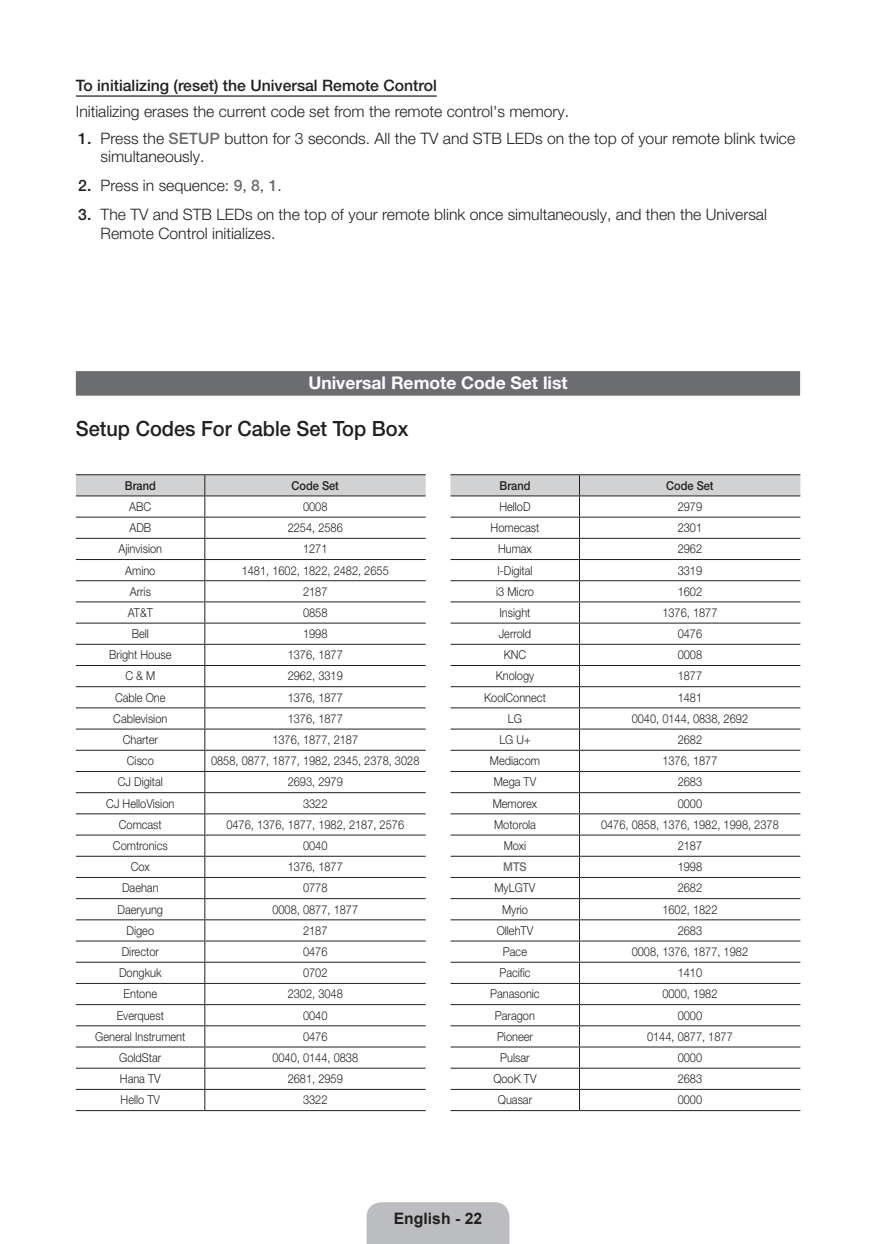
<style>
.page{position:relative;width:876px;height:1244px;background:#fff}
.page>*{position:absolute;margin:0;border:0;box-sizing:border-box;transform-origin:0 0}
.t1{font:500 21px "Helvetica Neue LT Pro";color:#231f20;scale:.95 1}
.t2{font:700 17.5px "Helvetica Neue LT Pro";color:#fff}
.t3{font:300 15.75px/18.9px "Helvetica Neue LT Pro";color:#231f20}
.t4{font:500 15.75px "Helvetica Neue LT Pro";color:#231f20}
.t5{font:700 15.75px "Arial";color:#231f20}
.t6{font:300 12.25px "Helvetica Neue LT Pro";color:#231f20;scale:.9 1}
.t7{font:500 12.25px "Helvetica Neue LT Pro";color:#231f20;scale:.9 1}
.t8{font:500 12.25px "Helvetica Neue LT Pro";color:#6c6d70;scale:.9 1}
.s1{font-weight:500}
.s2{font-weight:500;color:#6c6d70}
</style>
<div class="page">
<div style="left:367px;top:1202px;width:142px;height:41px;background:#bcbdc0"></div>
<hr style="left:76px;top:95px;width:361px;height:2px;background:#231f20">
<div style="left:76px;top:371px;width:724px;height:24px;background:#6c6d70"></div>
<svg style="left:76px;top:474px;width:350px;height:635px"></svg>
<hr style="left:76px;top:1109px;width:129px;height:1px;background:#231f20">
<hr style="left:205px;top:1109px;width:221px;height:1px;background:#231f20">
<svg style="left:451px;top:474px;width:349px;height:635px"></svg>
<hr style="left:451px;top:1109px;width:128px;height:1px;background:#231f20">
<hr style="left:579px;top:1109px;width:221px;height:1px;background:#231f20">
<p class="t4" style="left:76px;top:76px;width:362px">To initializing (reset) the Universal Remote Control</p>
<p class="t3" style="left:76px;top:102px;width:495px">Initializing erases the current code set from the remote control's memory.</p>
<p class="t3" style="left:101px;top:128px;width:696px;text-indent:-22px"><span class="s1">1.</span> Press the <span class="s2">SETUP</span> button for 3 seconds. All the TV and STB LEDs on the top of your remote blink twice simultaneously.</p>
<p class="t3" style="left:78px;top:176px;width:205px"><span class="s1">2.</span> Press in sequence: <span class="s2">9</span>, <span class="s2">8</span>, <span class="s2">1</span>.</p>
<p class="t3" style="left:101px;top:205px;width:668px;text-indent:-22px"><span class="s1">3.</span> The TV and STB LEDs on the top of your remote blink once simultaneously, and then the Universal<br>Remote Control initializes.</p>
<h2 class="t2" style="left:308px;top:371px;width:261px">Universal Remote Code Set list</h2>
<h1 class="t1" style="left:76px;top:416px;width:352px">Setup Codes For Cable Set Top Box</h1>
<p class="t7" style="left:125px;top:478px;width:36px">Brand</p>
<p class="t7" style="left:292px;top:478px;width:54px">Code Set</p>
<p class="t6" style="left:129px;top:499px;width:26px">ABC</p>
<p class="t6" style="left:303px;top:499px;width:29px">0008</p>
<p class="t6" style="left:129px;top:520px;width:26px">ADB</p>
<p class="t6" style="left:288px;top:520px;width:63px">2254, 2586</p>
<p class="t6" style="left:119px;top:541px;width:50px">Ajinvision</p>
<p class="t6" style="left:303px;top:541px;width:29px">1271</p>
<p class="t6" style="left:125px;top:562px;width:35px">Amino</p>
<p class="t6" style="left:242px;top:562px;width:165px">1481, 1602, 1822, 2482, 2655</p>
<p class="t6" style="left:130px;top:583px;width:25px">Arris</p>
<p class="t6" style="left:303px;top:583px;width:29px">2187</p>
<p class="t6" style="left:128px;top:605px;width:29px">AT&amp;T</p>
<p class="t6" style="left:303px;top:605px;width:29px">0858</p>
<p class="t6" style="left:132px;top:626px;width:21px">Bell</p>
<p class="t6" style="left:303px;top:626px;width:29px">1998</p>
<p class="t6" style="left:109px;top:647px;width:70px">Bright House</p>
<p class="t6" style="left:288px;top:647px;width:63px">1376, 1877</p>
<p class="t6" style="left:125px;top:668px;width:35px">C &amp; M</p>
<p class="t6" style="left:288px;top:668px;width:63px">2962, 3319</p>
<p class="t6" style="left:115px;top:689px;width:58px">Cable One</p>
<p class="t6" style="left:288px;top:689px;width:63px">1376, 1877</p>
<p class="t6" style="left:113px;top:710px;width:62px">Cablevision</p>
<p class="t6" style="left:288px;top:710px;width:63px">1376, 1877</p>
<p class="t6" style="left:123px;top:732px;width:41px">Charter</p>
<p class="t6" style="left:272px;top:732px;width:97px">1376, 1877, 2187</p>
<p class="t6" style="left:127px;top:753px;width:31px">Cisco</p>
<p class="t6" style="left:211px;top:753px;width:233px">0858, 0877, 1877, 1982, 2345, 2378, 3028</p>
<p class="t6" style="left:118px;top:774px;width:52px">CJ Digital</p>
<p class="t6" style="left:288px;top:774px;width:63px">2693, 2979</p>
<p class="t6" style="left:106px;top:795px;width:77px">CJ HelloVision</p>
<p class="t6" style="left:303px;top:795px;width:29px">3322</p>
<p class="t6" style="left:119px;top:816px;width:49px">Comcast</p>
<p class="t6" style="left:226px;top:816px;width:199px">0476, 1376, 1877, 1982, 2187, 2576</p>
<p class="t6" style="left:113px;top:838px;width:62px">Comtronics</p>
<p class="t6" style="left:303px;top:838px;width:29px">0040</p>
<p class="t6" style="left:131px;top:859px;width:23px">Cox</p>
<p class="t6" style="left:288px;top:859px;width:63px">1376, 1877</p>
<p class="t6" style="left:122px;top:880px;width:42px">Daehan</p>
<p class="t6" style="left:303px;top:880px;width:29px">0778</p>
<p class="t6" style="left:118px;top:901px;width:52px">Daeryung</p>
<p class="t6" style="left:272px;top:901px;width:97px">0008, 0877, 1877</p>
<p class="t6" style="left:127px;top:922px;width:32px">Digeo</p>
<p class="t6" style="left:303px;top:922px;width:29px">2187</p>
<p class="t6" style="left:122px;top:943px;width:43px">Director</p>
<p class="t6" style="left:303px;top:943px;width:29px">0476</p>
<p class="t6" style="left:119px;top:965px;width:49px">Dongkuk</p>
<p class="t6" style="left:303px;top:965px;width:29px">0702</p>
<p class="t6" style="left:124px;top:986px;width:39px">Entone</p>
<p class="t6" style="left:288px;top:986px;width:63px">2302, 3048</p>
<p class="t6" style="left:117px;top:1007px;width:54px">Everquest</p>
<p class="t6" style="left:303px;top:1007px;width:29px">0040</p>
<p class="t6" style="left:95px;top:1028px;width:102px">General Instrument</p>
<p class="t6" style="left:303px;top:1028px;width:29px">0476</p>
<p class="t6" style="left:119px;top:1049px;width:48px">GoldStar</p>
<p class="t6" style="left:272px;top:1049px;width:97px">0040, 0144, 0838</p>
<p class="t6" style="left:120px;top:1071px;width:47px">Hana TV</p>
<p class="t6" style="left:288px;top:1071px;width:63px">2681, 2959</p>
<p class="t6" style="left:121px;top:1092px;width:45px">Hello TV</p>
<p class="t6" style="left:303px;top:1092px;width:29px">3322</p>
<p class="t7" style="left:500px;top:478px;width:36px">Brand</p>
<p class="t7" style="left:666px;top:478px;width:54px">Code Set</p>
<p class="t6" style="left:499px;top:499px;width:36px">HelloD</p>
<p class="t6" style="left:678px;top:499px;width:29px">2979</p>
<p class="t6" style="left:491px;top:520px;width:56px">Homecast</p>
<p class="t6" style="left:678px;top:520px;width:29px">2301</p>
<p class="t6" style="left:498px;top:541px;width:39px">Humax</p>
<p class="t6" style="left:678px;top:541px;width:29px">2962</p>
<p class="t6" style="left:497px;top:562px;width:41px">I-Digital</p>
<p class="t6" style="left:678px;top:562px;width:29px">3319</p>
<p class="t6" style="left:496px;top:583px;width:43px">i3 Micro</p>
<p class="t6" style="left:678px;top:583px;width:29px">1602</p>
<p class="t6" style="left:499px;top:605px;width:36px">Insight</p>
<p class="t6" style="left:662px;top:605px;width:63px">1376, 1877</p>
<p class="t6" style="left:499px;top:626px;width:38px">Jerrold</p>
<p class="t6" style="left:678px;top:626px;width:29px">0476</p>
<p class="t6" style="left:504px;top:647px;width:27px">KNC</p>
<p class="t6" style="left:678px;top:647px;width:29px">0008</p>
<p class="t6" style="left:496px;top:668px;width:44px">Knology</p>
<p class="t6" style="left:678px;top:668px;width:29px">1877</p>
<p class="t6" style="left:484px;top:689px;width:70px">KoolConnect</p>
<p class="t6" style="left:678px;top:689px;width:29px">1481</p>
<p class="t6" style="left:508px;top:710px;width:17px">LG</p>
<p class="t6" style="left:632px;top:710px;width:131px">0040, 0144, 0838, 2692</p>
<p class="t6" style="left:499px;top:732px;width:36px">LG U+</p>
<p class="t6" style="left:678px;top:732px;width:29px">2682</p>
<p class="t6" style="left:490px;top:753px;width:57px">Mediacom</p>
<p class="t6" style="left:662px;top:753px;width:63px">1376, 1877</p>
<p class="t6" style="left:494px;top:774px;width:49px">Mega TV</p>
<p class="t6" style="left:678px;top:774px;width:29px">2683</p>
<p class="t6" style="left:493px;top:795px;width:51px">Memorex</p>
<p class="t6" style="left:678px;top:795px;width:29px">0000</p>
<p class="t6" style="left:494px;top:816px;width:48px">Motorola</p>
<p class="t6" style="left:601px;top:816px;width:199px">0476, 0858, 1376, 1982, 1998, 2378</p>
<p class="t6" style="left:504px;top:838px;width:27px">Moxi</p>
<p class="t6" style="left:678px;top:838px;width:29px">2187</p>
<p class="t8" style="left:503px;top:859px;width:28px">MTS</p>
<p class="t6" style="left:678px;top:859px;width:29px">1998</p>
<p class="t6" style="left:494px;top:880px;width:47px">MyLGTV</p>
<p class="t6" style="left:678px;top:880px;width:29px">2682</p>
<p class="t6" style="left:502px;top:901px;width:30px">Myrio</p>
<p class="t6" style="left:662px;top:901px;width:63px">1602, 1822</p>
<p class="t6" style="left:497px;top:922px;width:42px">OllehTV</p>
<p class="t6" style="left:678px;top:922px;width:29px">2683</p>
<p class="t6" style="left:503px;top:943px;width:28px">Pace</p>
<p class="t6" style="left:632px;top:943px;width:131px">0008, 1376, 1877, 1982</p>
<p class="t6" style="left:499px;top:965px;width:36px">Pacific</p>
<p class="t6" style="left:678px;top:965px;width:29px">1410</p>
<p class="t6" style="left:490px;top:986px;width:56px">Panasonic</p>
<p class="t6" style="left:662px;top:986px;width:63px">0000, 1982</p>
<p class="t6" style="left:495px;top:1007px;width:46px">Paragon</p>
<p class="t6" style="left:678px;top:1007px;width:29px">0000</p>
<p class="t6" style="left:497px;top:1028px;width:41px">Pioneer</p>
<p class="t6" style="left:647px;top:1028px;width:97px">0144, 0877, 1877</p>
<p class="t6" style="left:500px;top:1049px;width:34px">Pulsar</p>
<p class="t6" style="left:678px;top:1049px;width:29px">0000</p>
<p class="t6" style="left:493px;top:1071px;width:50px">QooK TV</p>
<p class="t6" style="left:678px;top:1071px;width:29px">2683</p>
<p class="t6" style="left:498px;top:1092px;width:40px">Quasar</p>
<p class="t6" style="left:678px;top:1092px;width:29px">0000</p>
<p class="t5" style="left:394px;top:1207px;width:90px">English - 22</p>
</div>
